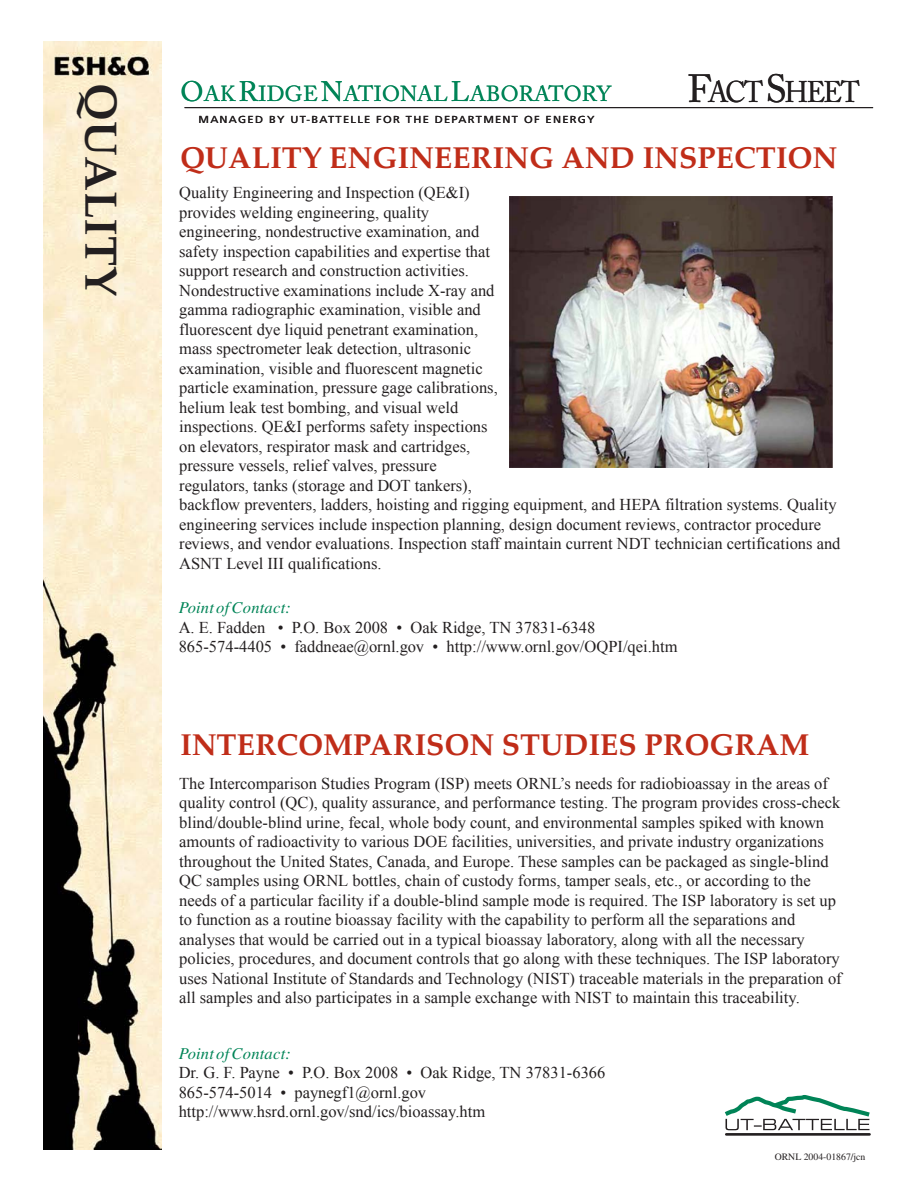
<style>
.page{position:relative;width:918px;height:1188px;background:#fff}
.page>*{position:absolute;margin:0;border:0;box-sizing:border-box;transform-origin:0 0}
.t1{font:700 45px "Palatino";color:#231f20}
.t2{font:700 30px "Palatino";color:#c02d19}
.t3{font:29.7px "Adobe Caslon";letter-spacing:-.065em;color:#231f20;scale:.91 1}
.t4{font:21.6px "Adobe Caslon";letter-spacing:.01em;color:#008457}
.t5{font:16.5px/19.5px "Times New Roman";color:#231f20}
.t6{font:italic 16.5px "Times";letter-spacing:.01em;color:#008457}
.t7{font:10.2px "Frutiger";letter-spacing:.11em;color:#231f20;scale:1.1 1}
.t8{font:9.75px "Times";color:#231f20}
.s1{font-size:28.05px}
.s2{font-size:39px}
</style>
<div class="page">
<img style="left:43px;top:42px;width:118px;height:1107px">
<svg style="left:724px;top:1095px;width:146px;height:35px"></svg>
<hr style="left:726px;top:1133px;width:144px;height:3px;background:#231f20">
<hr style="left:185px;top:107px;width:688px;height:1px;background:#231f20">
<img style="left:510px;top:197px;width:323px;height:271px">
<h1 class="t1" style="left:116px;top:83px;width:214px;rotate:90deg">QUALITY</h1>
<h3 class="t4" style="left:180px;top:85px;width:432px"><span class="s1">O</span>AK <span class="s1">R</span>IDGE <span class="s1">N</span>ATIONAL <span class="s1">L</span>ABORATORY</h3>
<p class="t7" style="left:199px;top:116px;width:362px">MANAGED BY UT-BATTELLE FOR THE DEPARTMENT OF ENERGY</p>
<h3 class="t3" style="left:687px;top:79px;width:191px"><span class="s2">F</span>ACT <span class="s2">S</span>HEET</h3>
<h2 class="t2" style="left:180px;top:147px;width:659px">QUALITY ENGINEERING AND INSPECTION</h2>
<p class="t5" style="left:179px;top:185px;width:663px">Quality Engineering and Inspection (QE&amp;I)<br>provides welding engineering, quality<br>engineering, nondestructive examination, and<br>safety inspection capabilities and expertise that<br>support research and construction activities.<br>Nondestructive examinations include X-ray and<br>gamma radiographic examination, visible and<br>fluorescent dye liquid penetrant examination,<br>mass spectrometer leak detection, ultrasonic<br>examination, visible and fluorescent magnetic<br>particle examination, pressure gage calibrations,<br>helium leak test bombing, and visual weld<br>inspections. QE&amp;I performs safety inspections<br>on elevators, respirator mask and cartridges,<br>pressure vessels, relief valves, pressure<br>regulators, tanks (storage and DOT tankers),<br>backflow preventers, ladders, hoisting and rigging equipment, and HEPA filtration systems. Quality engineering services include inspection planning, design document reviews, contractor procedure reviews, and vendor evaluations. Inspection staff maintain current NDT technician certifications and ASNT Level III qualifications.</p>
<p class="t6" style="left:179px;top:599px;width:114px">Point of Contact:</p>
<p class="t5" style="left:179px;top:619px;width:500px">A. E. Fadden • P.O. Box 2008 • Oak Ridge, TN 37831-6348<br>865-574-4405 • faddneae@ornl.gov • http://www.ornl.gov/OQPI/qei.htm</p>
<h2 class="t2" style="left:180px;top:735px;width:631px">INTERCOMPARISON STUDIES PROGRAM</h2>
<p class="t5" style="left:179px;top:775px;width:664px">The Intercomparison Studies Program (ISP) meets ORNL’s needs for radiobioassay in the areas of quality control (QC), quality assurance, and performance testing. The program provides cross-check blind/double-blind urine, fecal, whole body count, and environmental samples spiked with known amounts of radioactivity to various DOE facilities, universities, and private industry organizations throughout the United States, Canada, and Europe. These samples can be packaged as single-blind QC samples using ORNL bottles, chain of custody forms, tamper seals, etc., or according to the needs of a particular facility if a double-blind sample mode is required. The ISP laboratory is set up to function as a routine bioassay facility with the capability to perform all the separations and analyses that would be carried out in a typical bioassay laboratory, along with all the necessary policies, procedures, and document controls that go along with these techniques. The ISP laboratory uses National Institute of Standards and Technology (NIST) traceable materials in the preparation of all samples and also participates in a sample exchange with NIST to maintain this traceability.</p>
<p class="t6" style="left:179px;top:1044px;width:114px">Point of Contact:</p>
<p class="t5" style="left:179px;top:1065px;width:428px">Dr. G. F. Payne • P.O. Box 2008 • Oak Ridge, TN 37831-6366<br>865-574-5014 • paynegf1@ornl.gov http://www.hsrd.ornl.gov/snd/ics/bioassay.htm</p>
<p class="t8" style="left:775px;top:1151px;width:92px">ORNL 2004-01867/jcn</p>
</div>
